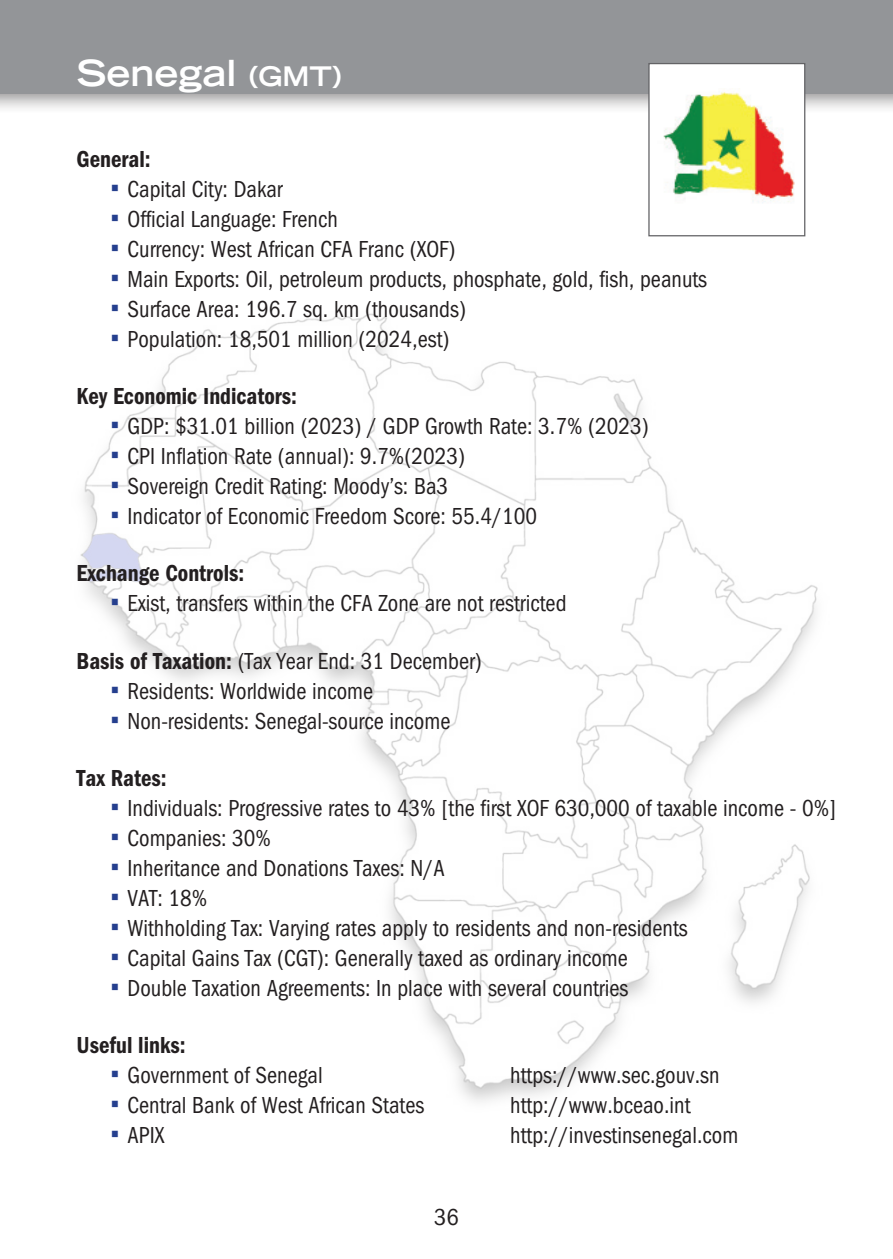
<style>
.page{position:relative;width:893px;height:1259px;background:#fff}
.page>*{position:absolute;margin:0;border:0;box-sizing:border-box;transform-origin:0 0}
.t1{font:700 expanded 36px "Trade Gothic LT Std";color:#fff}
.t2{font:condensed 24px "ITC Franklin Gothic Std";color:#231f20;scale:.95 1}
.t3{font:24px "ITC Franklin Gothic Std Dm Cd";color:#231f20;scale:.95 1}
.t4{font:condensed 24px "ITC Franklin Gothic Std";color:#231f20}
.s1{font-size:27px}
.s2{font-family:"Century Gothic";font-stretch:normal;font-size:27px;color:#253f8e}
.s3{font-family:"ITC Franklin Gothic Std Dm Cd";font-stretch:normal}
</style>
<div class="page">
<div style="left:0;top:0;width:893px;height:115px;background:#231f20;opacity:.5"></div>
<div style="left:0;top:0;width:893px;height:94px;background:#939598"></div>
<img style="left:80px;top:313px;width:738px;height:789px">
<div style="left:648px;top:63px;width:157px;height:173px;background:#fff;border:1px solid #636366"></div>
<img style="left:663px;top:92px;width:132px;height:111px">
<h1 class="t1" style="left:77px;top:49px;width:266px">Senegal <span class="s1">(GMT)</span></h1>
<p class="t3" style="left:77px;top:145px;width:80px">General:</p>
<p class="t2" style="left:111px;top:175px;width:183px"><span class="s2">▪</span> Capital City: Dakar</p>
<p class="t2" style="left:111px;top:205px;width:241px"><span class="s2">▪</span> Official Language: French</p>
<p class="t2" style="left:111px;top:235px;width:365px"><span class="s2">▪</span> Currency: West African CFA Franc (XOF)</p>
<p class="t2" style="left:111px;top:265px;width:630px"><span class="s2">▪</span> Main Exports: Oil, petroleum products, phosphate, gold, fish, peanuts</p>
<p class="t2" style="left:111px;top:295px;width:376px"><span class="s2">▪</span> Surface Area: 196.7 sq. km (thousands)</p>
<p class="t2" style="left:111px;top:325px;width:358px"><span class="s2">▪</span> Population: 18,501 million (2024,est)</p>
<p class="t3" style="left:77px;top:382px;width:234px">Key Economic Indicators:</p>
<p class="t2" style="left:111px;top:413px;width:568px"><span class="s2">▪</span> GDP: $31.01 billion (2023) / GDP Growth Rate: 3.7% (2023)</p>
<p class="t2" style="left:111px;top:443px;width:375px"><span class="s2">▪</span> CPI Inflation Rate (annual): 9.7%(2023)</p>
<p class="t2" style="left:111px;top:473px;width:357px"><span class="s2">▪</span> Sovereign Credit Rating: Moody’s: Ba3</p>
<p class="t2" style="left:111px;top:503px;width:450px"><span class="s2">▪</span> Indicator of Economic Freedom Score: 55.4/100</p>
<p class="t3" style="left:77px;top:559px;width:178px">Exchange Controls:</p>
<p class="t2" style="left:111px;top:590px;width:481px"><span class="s2">▪</span> Exist, transfers within the CFA Zone are not restricted</p>
<p class="t2" style="left:77px;top:647px;width:428px"><span class="s3">Basis of Taxation:</span> (Tax Year End: 31 December)</p>
<p class="t2" style="left:111px;top:677px;width:278px"><span class="s2">▪</span> Residents: Worldwide income</p>
<p class="t2" style="left:111px;top:707px;width:359px"><span class="s2">▪</span> Non-residents: Senegal-source income</p>
<p class="t3" style="left:77px;top:764px;width:96px">Tax Rates:</p>
<p class="t2" style="left:111px;top:794px;width:765px"><span class="s2">▪</span> Individuals: Progressive rates to 43% [the first XOF 630,000 of taxable income - 0%]</p>
<p class="t2" style="left:111px;top:824px;width:171px"><span class="s2">▪</span> Companies: 30%</p>
<p class="t2" style="left:111px;top:854px;width:353px"><span class="s2">▪</span> Inheritance and Donations Taxes: N/A</p>
<p class="t2" style="left:111px;top:884px;width:103px"><span class="s2">▪</span> VAT: 18%</p>
<p class="t2" style="left:111px;top:914px;width:609px"><span class="s2">▪</span> Withholding Tax: Varying rates apply to residents and non-residents</p>
<p class="t2" style="left:111px;top:944px;width:546px"><span class="s2">▪</span> Capital Gains Tax (CGT): Generally taxed as ordinary income</p>
<p class="t2" style="left:111px;top:974px;width:547px"><span class="s2">▪</span> Double Taxation Agreements: In place with several countries</p>
<p class="t3" style="left:77px;top:1031px;width:116px">Useful links:</p>
<p class="t2" style="left:111px;top:1061px;width:225px"><span class="s2">▪</span> Government of Senegal</p>
<p class="t2" style="left:510px;top:1061px;width:222px">https://www.sec.gouv.sn</p>
<p class="t2" style="left:111px;top:1091px;width:332px"><span class="s2">▪</span> Central Bank of West African States</p>
<p class="t2" style="left:510px;top:1091px;width:191px">http://www.bceao.int</p>
<p class="t2" style="left:111px;top:1121px;width:58px"><span class="s2">▪</span> APIX</p>
<p class="t2" style="left:510px;top:1121px;width:241px">http://investinsenegal.com</p>
<p class="t4" style="left:434px;top:1203px;width:26px">36</p>
</div>
